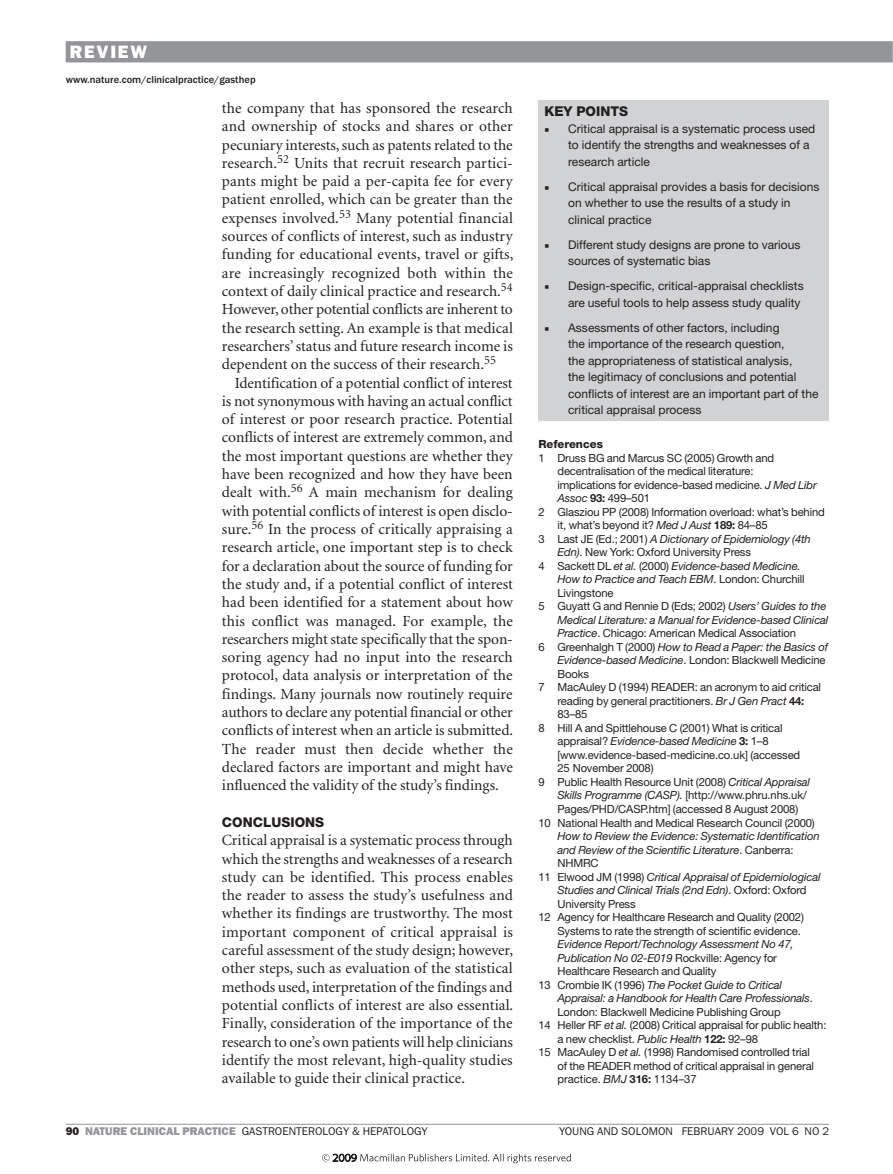
<style>
.page{position:relative;width:893px;height:1174px;background:#fff}
.page>*{position:absolute;margin:0;border:0;box-sizing:border-box;transform-origin:0 0}
.t1{font:800 18px "Franklin Gothic";letter-spacing:.1em;color:#fff}
.t2{font:15.45px/18.3px "Minion";color:#231f20;text-align:justify}
.t3{font:800 13.5px "Helvetica Neue";color:#231f20}
.t4{font:12px/16.5px "Helvetica Neue";color:#231f20}
.t5{font:11.25px "Helvetica Neue";letter-spacing:-.015em;color:#231f20}
.t6{font:italic 11.25px "Helvetica Neue";letter-spacing:-.015em;color:#231f20}
.t7{font:11.25px "Franklin Gothic";color:#231f20}
.t8{font:800 11.25px "Helvetica Neue";color:#231f20}
.t9{font:500 10.5px "Franklin Gothic";color:#231f20}
.s1{font-family:"Minion Pro"}
.s2{font-style:italic}
.s3{font-weight:700}
.s4{font-style:normal}
.s5{font-weight:700;font-style:normal}
.s6{font-weight:800}
.s7{font-weight:800;color:#939598}
</style>
<div class="page">
<hr style="left:66px;top:1123px;width:763px;height:1px;background:#939598">
<div style="left:538px;top:100px;width:291px;height:320px;background:#d1d2d4"></div>
<div style="left:66px;top:41px;width:827px;height:21px;background:#939598"></div>
<svg style="left:892px;top:41px;width:1px;height:21px"></svg>
<svg style="left:322px;top:1153px;width:249px;height:10px"></svg>
<p class="t1" style="left:70px;top:41px;width:79px">REVIEW</p>
<p class="t9" style="left:66px;top:73px;width:192px">www.nature.com/clinicalpractice/gasthep</p>
<p class="t2" style="left:222px;top:99px;width:293px">the company that has sponsored the research and ownership of stocks and shares or other pecuniary interests, such as patents related to the research.<sup>52</sup> Units that recruit research partici&shy;pants might be paid a per-capita fee for every patient enrolled, which can be greater than the expenses involved.<sup>53</sup> Many potential financial sources of conflicts of interest, such as industry funding for educational events, travel or gifts, are increasingly recognized both within the context of daily clinical practice and research.<sup>54<br></sup>However, other potential conflicts are inherent to the research setting. An example is that medical researchers’ status and future research income is dependent on the success of their research.<sup>55</sup></p>
<p class="t2" style="left:222px;top:374px;width:293px;text-indent:13px">Identification of a potential conflict of interest is not synonymous with having an actual conflict of interest or poor research practice. Potential conflicts of interest are extremely common, and the most important questions are whether they have been recognized and how they have been dealt with.<sup>56</sup> A main mechanism for dealing with potential conflicts of interest is open disclo&shy;sure.<sup>56</sup> In the process of critically appraising a research article, one important step is to check for a declara-tion about the source of funding for the study and, if a potential conflict of interest had been identified for a statement about how this conflict was managed. For example, the researchers might state specifically that the spon&shy;soring agency had no input into the research protocol, data analysis or interpretation of the findings. Many journals now routinely require authors to declare any potential financial or other conflicts of interest when an article is submitted.<br>The reader must then decide whether the declared factors are important and might have influenced the validity of the study’s findings.</p>
<p class="t3" style="left:222px;top:814px;width:104px">CONCLUSIONS</p>
<p class="t2" style="left:222px;top:831px;width:293px">Critical appraisal is a systematic process through which the strengths and weaknesses of a research study can be identified. This process enables the reader to assess the study’s usefulness and whether its findings are trustworthy. The most important component of critical appraisal is careful assessment of the study design; however, other steps, such as evaluation of the statistical methods used, interpretation of the findings and potential conflicts of interest are also essential.<br>Finally, consideration of the importance of the research to one’s own patients will help clinicians identify the most relevant, high-quality studies available to guide their clinical practice.</p>
<p class="t3" style="left:544px;top:103px;width:51px">Key Points</p>
<p class="t4" style="left:568px;top:120px;width:249px;text-indent:-24px"><span class="s1">■</span> Critical appraisal is a systematic process used to identify the strengths and weaknesses of a research article</p>
<p class="t4" style="left:568px;top:178px;width:253px;text-indent:-24px"><span class="s1">■</span> Critical appraisal provides a basis for decisions on whether to use the results of a study in clinical practice</p>
<p class="t4" style="left:568px;top:236px;width:234px;text-indent:-24px"><span class="s1">■</span> Different study designs are prone to various sources of systematic bias</p>
<p class="t4" style="left:544px;top:278px;width:261px;text-align:right"><span class="s1">■</span> Design-specific, critical-appraisal checklists are useful tools to help assess study quality</p>
<p class="t4" style="left:568px;top:319px;width:252px;text-indent:-24px"><span class="s1">■</span> Assessments of other factors, including<br>the importance of the research question,<br>the appropriateness of statistical analysis,<br>the legitimacy of conclusions and potential conflicts of interest are an important part of the critical appraisal process</p>
<p class="t8" style="left:538px;top:437px;width:66px">References</p>
<p class="t5" style="left:538px;top:451px;width:237px">1 Druss BG and Marcus SC (2005) Growth and</p>
<p class="t5" style="left:557px;top:464px;width:198px">decentralisation of the medical literature:</p>
<p class="t5" style="left:557px;top:478px;width:261px">implications for evidence-based medicine. <span class="s2">J Med Libr</span></p>
<p class="t5" style="left:557px;top:491px;width:94px"><span class="s2">Assoc</span> <span class="s3">93:</span> 499–501</p>
<p class="t5" style="left:538px;top:505px;width:288px">2 Glasziou PP (2008) Information overload: what’s behind</p>
<p class="t5" style="left:557px;top:518px;width:212px">it, what’s beyond it? <span class="s2">Med J Aust</span> <span class="s3">189:</span> 84–85</p>
<p class="t6" style="left:538px;top:532px;width:274px"><span class="s4">3 Last JE (Ed.; 2001)</span> A Dictionary of Epidemiology (4th</p>
<p class="t5" style="left:557px;top:545px;width:195px"><span class="s2">Edn)</span>. New York: Oxford University Press</p>
<p class="t6" style="left:538px;top:559px;width:264px"><span class="s4">4 Sackett DL</span> et al. <span class="s4">(2000)</span> Evidence-based Medicine.</p>
<p class="t6" style="left:557px;top:572px;width:249px">How to Practice and Teach EBM<span class="s4">. London: Churchill</span></p>
<p class="t5" style="left:557px;top:586px;width:58px">Livingstone</p>
<p class="t5" style="left:538px;top:599px;width:290px">5 Guyatt G and Rennie D (Eds; 2002) <span class="s2">Users’ Guides to the</span></p>
<p class="t6" style="left:557px;top:613px;width:272px">Medical Literature: a Manual for Evidence-based Clinical</p>
<p class="t5" style="left:557px;top:626px;width:240px"><span class="s2">Practice</span>. Chicago: American Medical Association</p>
<p class="t6" style="left:538px;top:640px;width:291px"><span class="s4">6 Greenhalgh T (2000)</span> How to Read a Paper: the Basics of</p>
<p class="t5" style="left:557px;top:653px;width:270px"><span class="s2">Evidence-based Medicine</span>. London: Blackwell Medicine</p>
<p class="t5" style="left:557px;top:667px;width:33px">Books</p>
<p class="t5" style="left:538px;top:680px;width:284px">7 MacAuley D (1994) READER: an acronym to aid critical</p>
<p class="t5" style="left:557px;top:694px;width:248px">reading by general practitioners. <span class="s2">Br J Gen Pract</span> <span class="s3">44:</span></p>
<p class="t5" style="left:557px;top:707px;width:32px">83–85</p>
<p class="t5" style="left:538px;top:721px;width:246px">8 Hill A and Spittlehouse C (2001) What is critical</p>
<p class="t6" style="left:557px;top:734px;width:213px"><span class="s4">appraisal?</span> Evidence-based Medicine <span class="s5">3:</span> <span class="s4">1–8</span></p>
<p class="t5" style="left:557px;top:748px;width:244px">[www.evidence-based-medicine.co.uk] (accessed</p>
<p class="t5" style="left:557px;top:761px;width:98px">25 November 2008)</p>
<p class="t5" style="left:538px;top:775px;width:273px">9 Public Health Resource Unit (2008) <span class="s2">Critical Appraisal</span></p>
<p class="t5" style="left:557px;top:788px;width:251px"><span class="s2">Skills Programme (CASP).</span> [http://www.phru.nhs.uk/</p>
<p class="t5" style="left:557px;top:802px;width:242px">Pages/PHD/CASP.htm] (accessed 8 August 2008)</p>
<p class="t5" style="left:538px;top:815px;width:278px">10 National Health and Medical Research Council (2000)</p>
<p class="t6" style="left:557px;top:829px;width:264px">How to Review the Evidence: Systematic Identification</p>
<p class="t6" style="left:557px;top:842px;width:238px">and Review of the Scientific Literature<span class="s4">. Canberra:</span></p>
<p class="t5" style="left:557px;top:856px;width:43px">NHMRC</p>
<p class="t6" style="left:538px;top:869px;width:284px"><span class="s4">11 Elwood JM (1998)</span> Critical Appraisal of Epidemiological</p>
<p class="t6" style="left:557px;top:883px;width:251px">Studies and Clinical Trials (2nd Edn)<span class="s4">. Oxford: Oxford</span></p>
<p class="t5" style="left:557px;top:896px;width:80px">University Press</p>
<p class="t5" style="left:538px;top:910px;width:267px">12 Agency for Healthcare Research and Quality (2002)</p>
<p class="t5" style="left:557px;top:923px;width:245px">Systems to rate the strength of scientific evidence.</p>
<p class="t6" style="left:557px;top:937px;width:238px">Evidence Report/Technology Assessment No 47,</p>
<p class="t6" style="left:557px;top:950px;width:221px">Publication No 02-E019 <span class="s4">Rockville: Agency for</span></p>
<p class="t5" style="left:557px;top:964px;width:161px">Healthcare Research and Quality</p>
<p class="t6" style="left:538px;top:977px;width:245px"><span class="s4">13 Crombie IK (1996)</span> The Pocket Guide to Critical</p>
<p class="t6" style="left:557px;top:991px;width:257px">Appraisal: a Handbook for Health Care Professionals<span class="s4">.</span></p>
<p class="t5" style="left:557px;top:1004px;width:225px">London: Blackwell Medicine Publishing Group</p>
<p class="t5" style="left:538px;top:1018px;width:290px">14 Heller RF <span class="s2">et al.</span> (2008) Critical appraisal for public health:</p>
<p class="t5" style="left:557px;top:1031px;width:202px">a new checklist. <span class="s2">Public Health</span> <span class="s3">122:</span> 92–98</p>
<p class="t5" style="left:538px;top:1045px;width:273px">15 MacAuley D <span class="s2">et al.</span> (1998) Randomised controlled trial</p>
<p class="t5" style="left:557px;top:1058px;width:258px">of the READER method of critical appraisal in general</p>
<p class="t5" style="left:557px;top:1072px;width:141px">practice. <span class="s2">BMJ</span> <span class="s3">316:</span> 1134–37</p>
<p class="t7" style="left:66px;top:1125px;width:364px"><span class="s6">90</span> <span class="s7">NATURE CLINICAL PRACTICE</span> GASTROENTEROLOGY &amp; HEPATOLOGY</p>
<p class="t7" style="left:559px;top:1125px;width:164px">YOU NG AND SOLOMON FEBRUARY</p>
<p class="t7" style="left:737px;top:1125px;width:94px">2009 VOL 6 NO 2</p>
</div>
